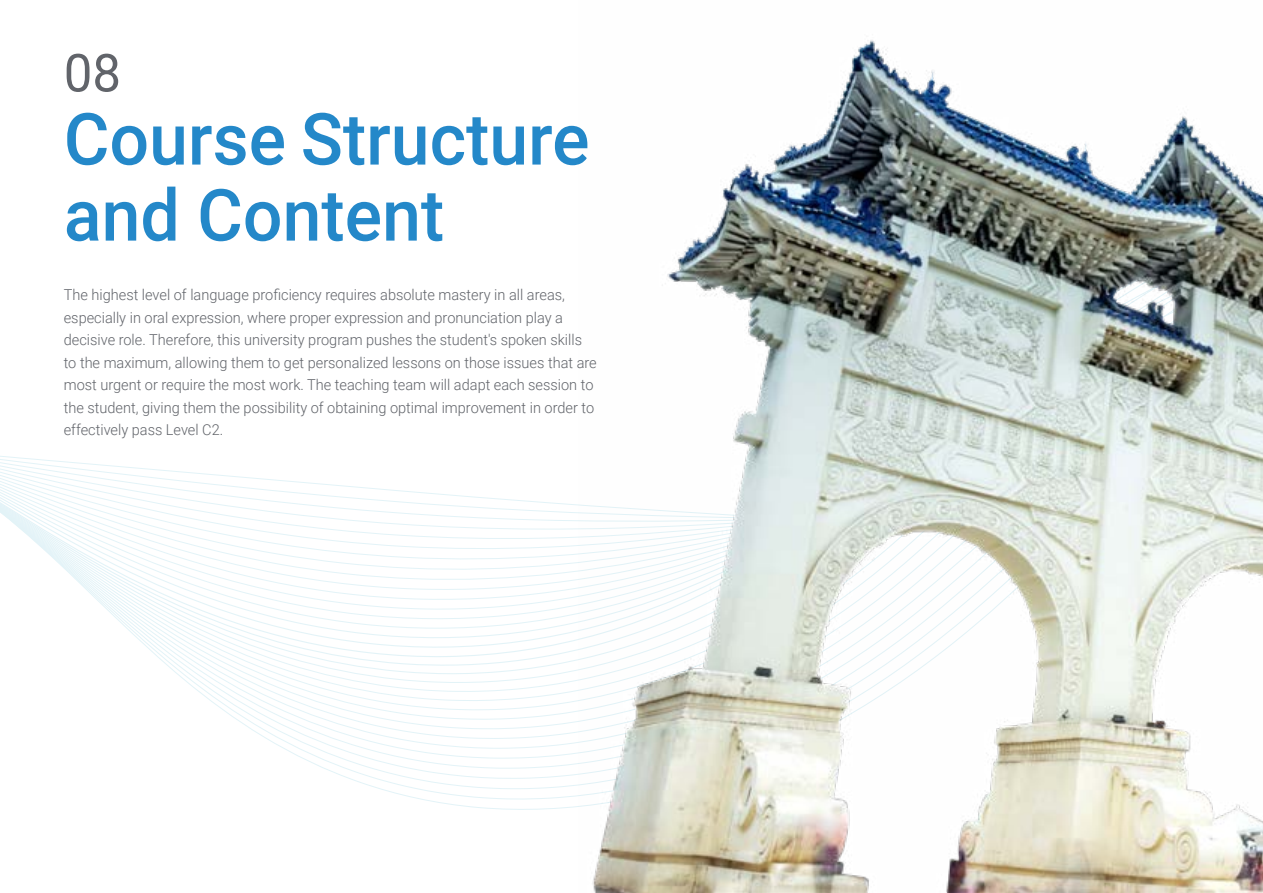
<style>
.page{position:relative;width:1263px;height:893px;background:#fff}
.page>*{position:absolute;margin:0;border:0;box-sizing:border-box;transform-origin:0 0}
.t1{font:500 72px/76.1px "Roboto";color:#2488c9}
.t2{font:52.5px "Roboto";color:#61646a}
.t3{font:300 15px/22.5px "Roboto";color:#61646a}
</style>
<div class="page">
<svg style="left:0;top:456px;width:578px;height:354px"></svg>
<img style="left:578px;top:40px;width:685px;height:853px">
<h2 class="t2" style="left:64px;top:36px;width:59px">08</h2>
<h1 class="t1" style="left:64px;top:98px;width:527px">Course Structure and Content</h1>
<p class="t3" style="left:64px;top:283px;width:534px">The highest level of language proficiency requires absolute mastery in all areas, especially in oral expression, where proper expression and pronunciation play a decisive role. Therefore, this university program pushes the student's spoken skills to the maximum, allowing them to get personalized lessons on those issues that are most urgent or require the most work. The teaching team will adapt each session to the student, giving them the possibility of obtaining optimal improvement in order to effectively pass Level C2.</p>
</div>
